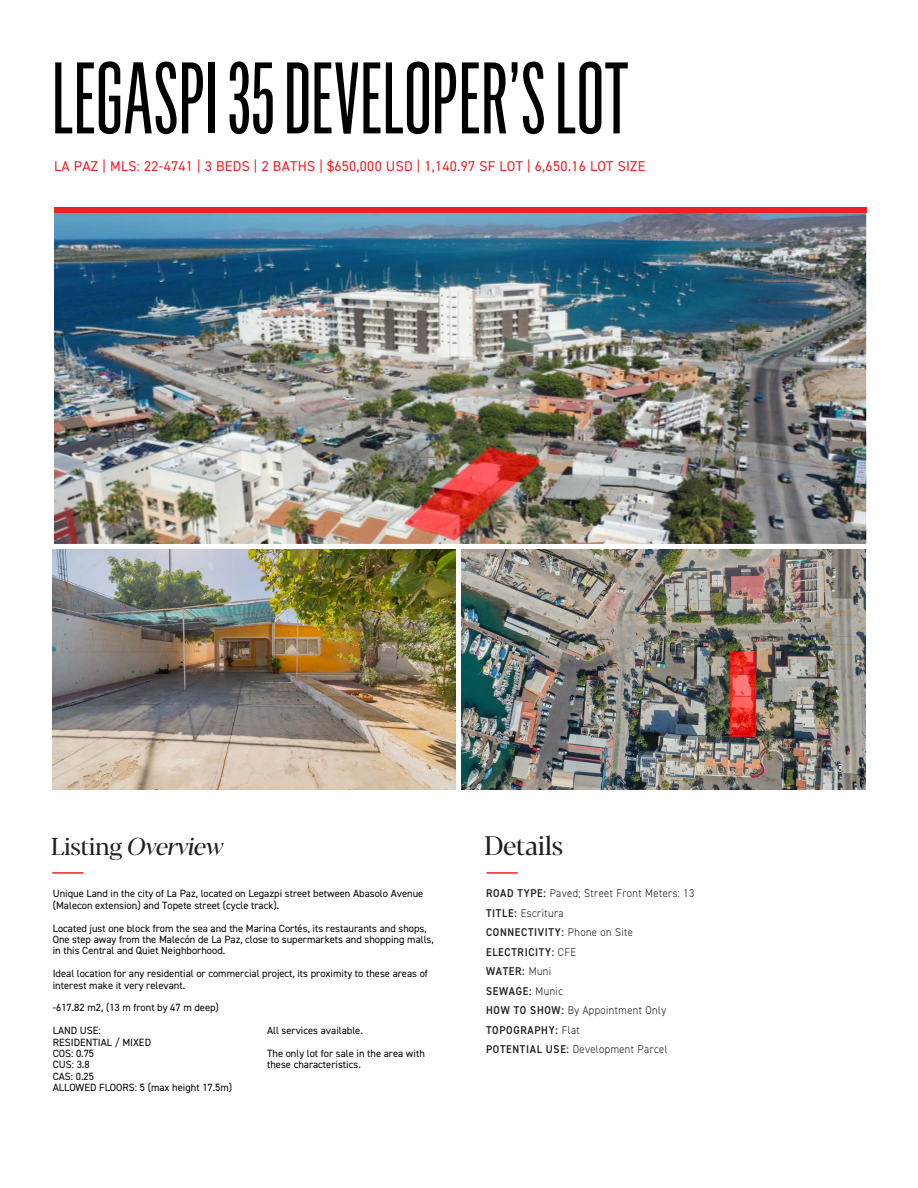
<style>
.page{position:relative;width:918px;height:1188px;background:#fff}
.page>*{position:absolute;margin:0;border:0;box-sizing:border-box;transform-origin:0 0}
.t1{font:99.45px "Flama Ultracondensed Basic";color:#000}
.t2{font:26.55px "Blacker Pro Dis";letter-spacing:-.02em;color:#202020}
.t3{font:italic 24.3px "Blacker Pro Dis";letter-spacing:-.02em;color:#202020}
.t4{font:14.25px "DIN2014";letter-spacing:.02em;color:#ed2127}
.t5{font:300 11.4px/19.5px "DIN2014";letter-spacing:.04em;color:#161412;scale:.93 1}
.t6{font:10.5px/11.4px "DIN2014";color:#000}
.s1{font-style:normal}
.s2{font-weight:600;color:#1d1d1b}
</style>
<div class="page">
<img style="left:54px;top:212px;width:812px;height:332px">
<div style="left:54px;top:207px;width:812px;height:5px;background:#ed2127"></div>
<hr style="left:52px;top:872px;width:32px;height:2px;background:#ed2127">
<hr style="left:486px;top:872px;width:32px;height:2px;background:#ed2127">
<img style="left:52px;top:550px;width:404px;height:240px">
<img style="left:462px;top:550px;width:403px;height:240px">
<h1 class="t1" style="left:52px;top:38px;width:579px">LEGASPI 35 DEVELOPER’S LOT</h1>
<h3 class="t4" style="left:54px;top:157px;width:593px">LA PAZ | MLS: 22-4741 | 3 BEDS | 2 BATHS | $650,000 USD | 1,140.97 SF LOT | 6,650.16 LOT SIZE</h3>
<h3 class="t3" style="left:51px;top:830px;width:174px"><span class="s1">Listing</span> Overview</h3>
<p class="t6" style="left:53px;top:888px;width:372px">Unique Land in the city of La Paz, located on Legazpi street between Abasolo Avenue (Malecon extension) and Topete street (cycle track).</p>
<p class="t6" style="left:53px;top:922px;width:383px">Located just one block from the sea and the Marina Cortés, its restaurants and shops,<br>One step away from the Malecón de La Paz, close to supermarkets and shopping malls, in this Central and Quiet Neighborhood.</p>
<p class="t6" style="left:53px;top:968px;width:377px">Ideal location for any residential or commercial project, its proximity to these areas of interest make it very relevant.</p>
<p class="t6" style="left:53px;top:996px;width:168px;line-height:22.8px">-617.82 m2, (13 m front by 47 m deep)<br>LAND USE:</p>
<p class="t6" style="left:53px;top:1036px;width:181px">RESIDENTIAL / MIXED<br>COS: 0.75<br>CUS: 3.8<br>CAS: 0.25<br>ALLOWED FLOORS: 5 (max height 17.5m)</p>
<p class="t6" style="left:267px;top:1019px;width:159px;line-height:22.8px">All services available.<br>The only lot for sale in the area with</p>
<p class="t6" style="left:267px;top:1059px;width:95px">these characteristics.</p>
<h2 class="t2" style="left:485px;top:829px;width:80px">Details</h2>
<p class="t5" style="left:486px;top:884px;width:225px"><span class="s2">ROAD TYPE:</span> Paved; Street Front Meters: 13<br><span class="s2">TITLE:</span> Escritura<br><span class="s2">CONNECTIVITY:</span> Phone on Site<br><span class="s2">ELECTRICITY:</span> CFE<br><span class="s2">WATER:</span> Muni<br><span class="s2">SEWAGE:</span> Munic<br><span class="s2">HOW TO SHOW:</span> By Appointment Only<br><span class="s2">TOPOGRAPHY:</span> Flat<br><span class="s2">POTENTIAL USE:</span> Development Parcel</p>
</div>
